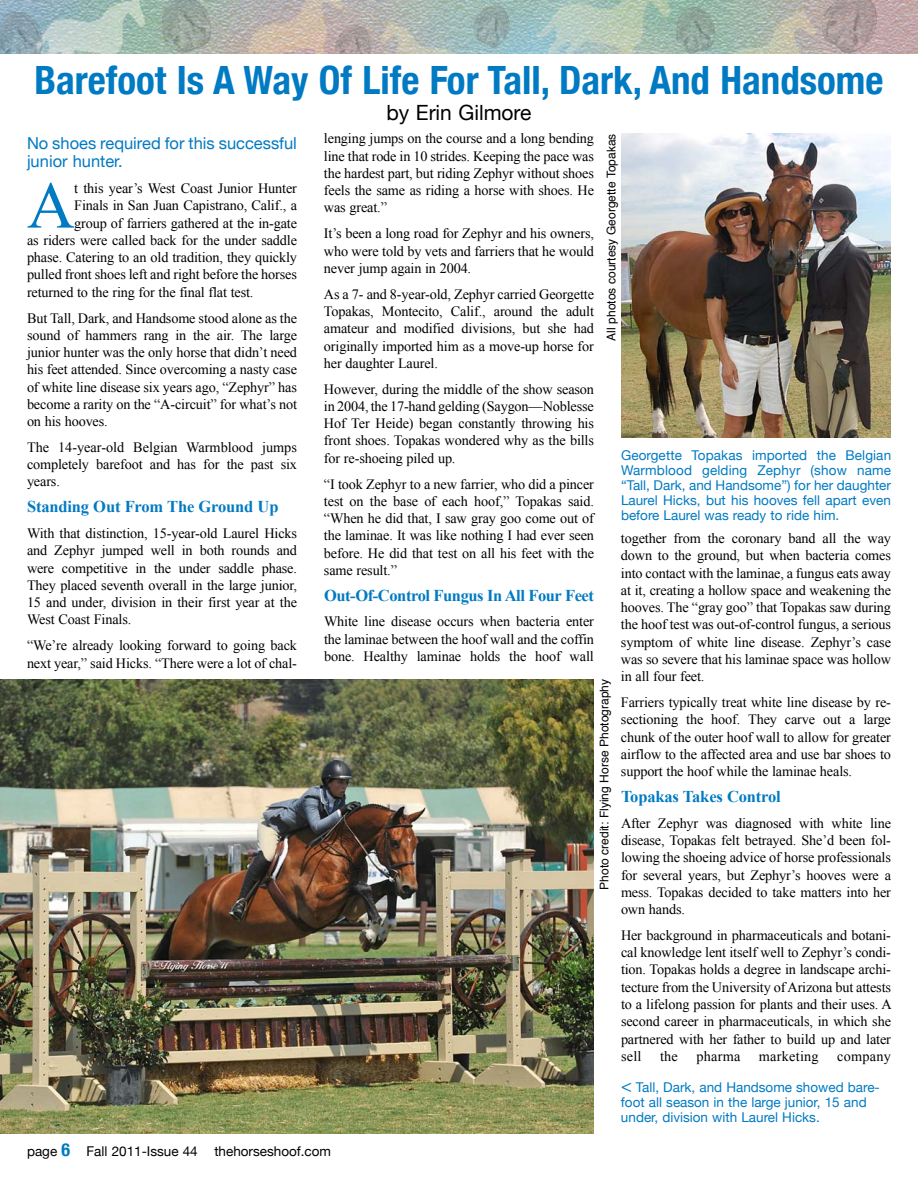
<style>
.page{position:relative;width:918px;height:1188px;background:#fff}
.page>*{position:absolute;margin:0;border:0;box-sizing:border-box;transform-origin:0 0}
.t1{font:66.3px "Times New Roman";color:#007ac2}
.t2{font:700 condensed 39px "Helvetica Neue";color:#007ac2}
.t3{font:21px "Helvetica Neue";color:#000}
.t4{font:700 16.5px "Times New Roman";letter-spacing:-.01em;color:#007ac2}
.t5{font:16.5px/18px "Helvetica Neue";color:#007ac2}
.t6{font:14.25px/17.2px "Times New Roman";letter-spacing:-.01em;color:#000;text-align:justify}
.t7{font:14.25px "Times New Roman";letter-spacing:.02em;color:#000}
.t8{font:13.5px/15px "Helvetica Neue";color:#007ac2;text-align:justify}
.t9{font:13.5px "Helvetica Neue";color:#000}
.t10{font:12px "Helvetica";color:#000}
.s1{font-size:18px}
.s2{font-weight:700;font-stretch:condensed;font-size:18px;color:#007ac2}
</style>
<div class="page">
<img style="left:0;top:679px;width:594px;height:455px">
<img style="left:622px;top:134px;width:269px;height:304px">
<img style="left:0;top:0;width:918px;height:54px">
<h2 class="t2" style="left:34px;top:57px;width:851px">Barefoot Is A Way Of Life For Tall, Dark, And Handsome</h2>
<h3 class="t3" style="left:386px;top:100px;width:147px">by Erin Gilmore</h3>
<p class="t5" style="left:27px;top:134px;width:271px">No shoes required for this successful junior hunter.</p>
<h1 class="t1" style="left:27px;top:161px;width:49px">A</h1>
<p class="t6" style="left:74px;top:179px;width:224px">t this year’s West Coast Junior Hunter</p>
<p class="t6" style="left:74px;top:197px;width:224px">Finals in San Juan Capistrano, Calif., a</p>
<p class="t6" style="left:74px;top:214px;width:224px">group of farriers gathered at the in-gate</p>
<p class="t6" style="left:27px;top:231px;width:272px">as riders were called back for the under saddle</p>
<p class="t6" style="left:27px;top:249px;width:272px">phase. Catering to an old tradition, they quickly</p>
<p class="t6" style="left:27px;top:266px;width:271px">pulled front shoes left and right before the horses</p>
<p class="t6" style="left:27px;top:283px;width:228px">returned to the ring for the final flat test.</p>
<p class="t6" style="left:27px;top:309px;width:272px">But Tall, Dark, and Handsome stood alone as the sound of hammers rang in the air. The large junior hunter was the only horse that didn’t need his feet attended. Since overcoming a nasty case of white line disease six years ago, “Zephyr” has become a rarity on the “A-circuit” for what’s not on his hooves.</p>
<p class="t6" style="left:27px;top:438px;width:272px">The 14-year-old Belgian Warmblood jumps completely barefoot and has for the past six years.</p>
<p class="t4" style="left:27px;top:495px;width:253px">Standing Out From The Ground Up</p>
<p class="t6" style="left:27px;top:525px;width:272px">With that distinction, 15-year-old Laurel Hicks and Zephyr jumped well in both rounds and were competitive in the under saddle phase.<br>They placed seventh overall in the large junior, 15 and under, division in their first year at the West Coast Finals.</p>
<p class="t6" style="left:27px;top:637px;width:272px">“We’re already looking forward to going back next year,” said Hicks. “There were a lot of chal-</p>
<p class="t6" style="left:324px;top:130px;width:272px">lenging jumps on the course and a long bending line that rode in 10 strides. Keeping the pace was the hardest part, but riding Zephyr without shoes feels the same as riding a horse with shoes. He was great.”</p>
<p class="t6" style="left:324px;top:225px;width:272px">It’s been a long road for Zephyr and his owners, who were told by vets and farriers that he would never jump again in 2004.</p>
<p class="t6" style="left:324px;top:285px;width:272px">As a 7- and 8-year-old, Zephyr carried Georgette Topakas, Montecito, Calif., around the adult amateur and modified divisions, but she had originally imported him as a move-up horse for her daughter Laurel.</p>
<p class="t6" style="left:324px;top:380px;width:272px">However, during the middle of the show season in 2004, the 17-hand gelding (Saygon—Noblesse Hof Ter Heide) began constantly throwing his front shoes. Topakas wondered why as the bills for re-shoeing piled up.</p>
<p class="t6" style="left:324px;top:475px;width:272px">“I took Zephyr to a new farrier, who did a pincer test on the base of each hoof,” Topakas said. “When he did that, I saw gray goo come out of the laminae. It was like nothing I had ever seen before. He did that test on all his feet with the same result.”</p>
<p class="t4" style="left:324px;top:584px;width:272px">Out-Of-Control Fungus In All Four Feet</p>
<p class="t6" style="left:324px;top:613px;width:272px">White line disease occurs when bacteria enter the laminae between the hoof wall and the coffin bone. Healthy laminae holds the hoof wall</p>
<p class="t10" style="left:602px;top:341px;width:209px;rotate:-90deg">All photos courtesy Georgette Topakas</p>
<p class="t8" style="left:621px;top:447px;width:272px">Georgette Topakas imported the Belgian Warmblood gelding Zephyr (show name “Tall, Dark, and Handsome”) for her daughter Laurel Hicks, but his hooves fell apart even before Laurel was ready to ride him.</p>
<p class="t6" style="left:621px;top:530px;width:272px">together from the coronary band all the way down to the ground, but when bacteria comes into contact with the laminae, a fungus eats away at it, creating a hollow space and weakening the hooves. The “gray goo” that Topakas saw during the hoof test was out-of-control fungus, a serious symptom of white line disease. Zephyr’s case was so severe that his laminae space was hollow in all four feet.</p>
<p class="t6" style="left:621px;top:693px;width:272px">Farriers typically treat white line disease by re&shy;sectioning the hoof. They carve out a large chunk of the outer hoof wall to allow for greater airflow to the affected area and use bar shoes to support the hoof while the laminae heals.</p>
<p class="t4" style="left:621px;top:785px;width:161px">Topakas Takes Control</p>
<p class="t6" style="left:621px;top:814px;width:272px">After Zephyr was diagnosed with white line disease, Topakas felt betrayed. She’d been fol&shy;lowing the shoeing advice of horse professionals for several years, but Zephyr’s hooves were a mess. Topakas decided to take matters into her own hands.</p>
<p class="t6" style="left:621px;top:926px;width:272px">Her background in pharmaceuticals and botani&shy;cal knowledge lent itself well to Zephyr’s condi&shy;tion. Topakas holds a degree in landscape archi&shy;tecture from the University of Arizona but attests to a lifelong passion for plants and their uses. A second career in pharmaceuticals, in which she partnered with her father to build up and later sell</p>
<p class="t10" style="left:595px;top:890px;width:212px;rotate:-90deg">Photo credit: Flying Horse Photography</p>
<p class="t6" style="left:660px;top:1047px;width:19px">the</p>
<p class="t6" style="left:696px;top:1047px;width:46px">pharma</p>
<p class="t7" style="left:759px;top:1046px;width:61px">marketing</p>
<p class="t7" style="left:837px;top:1046px;width:55px">company</p>
<p class="t8" style="left:621px;top:1079px;width:260px;text-align:left"><span class="s1">&lt;</span> Tall, Dark, and Handsome showed bare&shy;foot all season in the large junior, 15 and under, division with Laurel Hicks.</p>
<p class="t9" style="left:27px;top:1143px;width:306px">page <span class="s2">6</span> Fall 2011-Issue 44 thehorseshoof.com</p>
</div>
